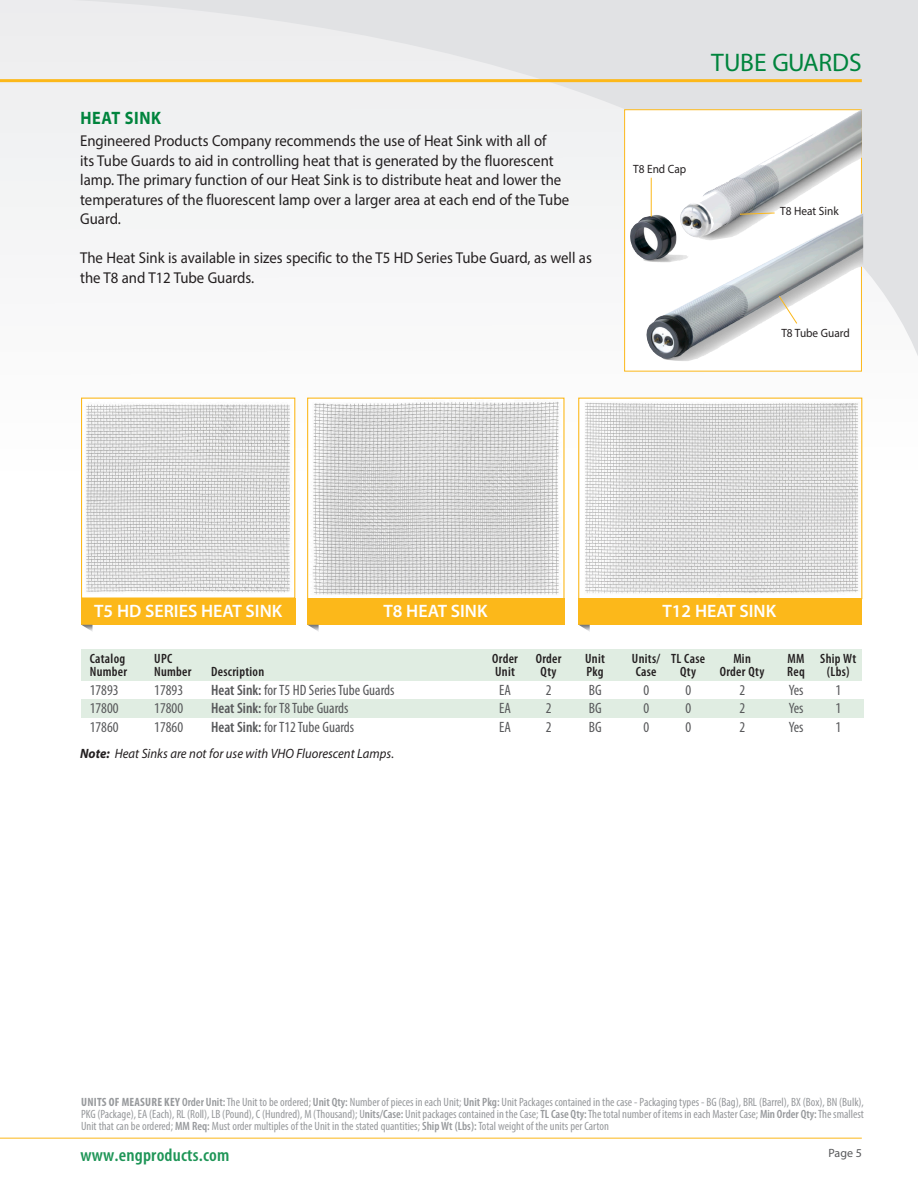
<style>
.page{position:relative;width:918px;height:1188px;background:#fff}
.page>*{position:absolute;margin:0;border:0;box-sizing:border-box;transform-origin:0 0}
.t1{font:25.5px "Myriad Pro";letter-spacing:-.01em;color:#00843d}
.t2{font:600 18px "Myriad Pro";color:#fff}
.t3{font:600 condensed 18px "Myriad Pro";letter-spacing:.01em;color:#1e9557;scale:1.05 1}
.t4{font:700 18px "Myriad Pro";letter-spacing:.04em;color:#00843d;scale:.9 1}
.t5{font:15.75px/19.5px "Myriad Pro";color:#231f20;scale:.94 1}
.t6{font:condensed 15px "Myriad Pro";color:#57585a}
.t7{font:600 condensed 13.5px "Myriad Pro";letter-spacing:.02em;color:#231f20}
.t8{font:italic 13.5px "Myriad Pro";color:#231f20;scale:.94 1}
.t9{font:condensed 12px/12px "Myriad Pro";color:#97999c;text-align:justify}
.t10{font:12px "Myriad Pro";color:#231f20;scale:.94 1}
.t11{font:12px "Myriad Pro";color:#57585a}
.s1{font-weight:600}
.s2{font-weight:700}
.s3{font-style:normal}
</style>
<div class="page">
<svg style="left:0;top:0;width:918px;height:405px;fill:#f2f3f4"></svg>
<hr style="left:0;top:1138px;width:862px;height:1px;background:#fcb81a">
<hr style="left:0;top:79px;width:862px;height:3px;background:#fcb81a">
<img style="left:83px;top:400px;width:210px;height:193px">
<div style="left:81px;top:398px;width:214px;height:201px;border:1px solid #fcb81a"></div>
<img style="left:580px;top:400px;width:280px;height:195px">
<div style="left:578px;top:398px;width:284px;height:201px;border:1px solid #fcb81a"></div>
<img style="left:309px;top:400px;width:254px;height:195px">
<div style="left:307px;top:398px;width:258px;height:202px;border:1px solid #fcb81a"></div>
<div style="left:81px;top:699px;width:782px;height:19px;background:#e0ede2"></div>
<div style="left:81px;top:649px;width:781px;height:32px;background:#e0ede2"></div>
<svg style="left:624px;top:109px;width:238px;height:263px"></svg>
<img style="left:707px;top:212px;width:156px;height:81px">
<img style="left:758px;top:109px;width:104px;height:57px">
<div style="left:81px;top:598px;width:214px;height:27px;background:#fcb81a"></div>
<div style="left:307px;top:598px;width:258px;height:27px;background:#fcb81a"></div>
<div style="left:578px;top:598px;width:284px;height:27px;background:#fcb81a"></div>
<svg style="left:82px;top:625px;width:11px;height:6px"></svg>
<svg style="left:308px;top:625px;width:11px;height:6px"></svg>
<svg style="left:579px;top:625px;width:11px;height:7px"></svg>
<hr style="left:651px;top:178px;width:1px;height:39px;background:#fcb81a">
<svg style="left:739px;top:212px;width:36px;height:3px"></svg>
<svg style="left:778px;top:295px;width:20px;height:29px"></svg>
<h2 class="t4" style="left:80px;top:106px;width:91px">HEAT SINK</h2>
<p class="t5" style="left:80px;top:131px;width:522px">Engineered Products Company recommends the use of Heat Sink with all of<br>its Tube Guards to aid in controlling heat that is generated by the fluorescent lamp. The primary function of our Heat Sink is to distribute heat and lower the temperatures of the fluorescent lamp over a larger area at each end of the Tube Guard.</p>
<h3 class="t5" style="left:80px;top:248px;width:546px">The Heat Sink is available in sizes specific to the T5 HD Series Tube Guard, as well as the T8 and T12 Tube Guards.</h3>
<h1 class="t1" style="left:711px;top:47px;width:152px">TUBE GUARDS</h1>
<p class="t10" style="left:633px;top:161px;width:58px">T8 End Cap</p>
<p class="t10" style="left:780px;top:203px;width:64px">T8 Heat Sink</p>
<p class="t10" style="left:781px;top:325px;width:74px">T8 Tube Guard</p>
<h2 class="t2" style="left:94px;top:600px;width:190px">T5 HD SERIES HEAT SINK</h2>
<h2 class="t2" style="left:383px;top:600px;width:106px">T8 HEAT SINK</h2>
<h2 class="t2" style="left:663px;top:600px;width:115px">T12 HEAT SINK</h2>
<p class="t7" style="left:90px;top:650px;width:37px">Catalog</p>
<p class="t7" style="left:154px;top:650px;width:20px">UPC</p>
<p class="t7" style="left:492px;top:650px;width:27px">Order</p>
<p class="t7" style="left:536px;top:650px;width:27px">Order</p>
<p class="t7" style="left:585px;top:650px;width:21px">Unit</p>
<p class="t7" style="left:632px;top:650px;width:75px">Units/ TL Case</p>
<p class="t7" style="left:733px;top:650px;width:19px">Min</p>
<p class="t7" style="left:788px;top:650px;width:70px">MM Ship Wt</p>
<p class="t7" style="left:90px;top:663px;width:39px">Number</p>
<p class="t7" style="left:154px;top:663px;width:39px">Number</p>
<p class="t7" style="left:211px;top:663px;width:54px">Description</p>
<p class="t7" style="left:495px;top:663px;width:21px">Unit</p>
<p class="t7" style="left:541px;top:663px;width:17px">Qty</p>
<p class="t7" style="left:587px;top:663px;width:19px">Pkg</p>
<p class="t7" style="left:636px;top:663px;width:22px">Case</p>
<p class="t7" style="left:680px;top:663px;width:17px">Qty</p>
<p class="t7" style="left:720px;top:663px;width:46px">Order Qty</p>
<p class="t7" style="left:787px;top:663px;width:19px">Req</p>
<p class="t7" style="left:827px;top:663px;width:24px">(Lbs)</p>
<p class="t6" style="left:90px;top:681px;width:30px">17893</p>
<p class="t6" style="left:154px;top:681px;width:30px">17893</p>
<p class="t6" style="left:211px;top:681px;width:185px"><span class="s1">Heat Sink:</span> for T5 HD Series Tube Guards</p>
<p class="t6" style="left:499px;top:681px;width:13px">EA</p>
<p class="t6" style="left:546px;top:681px;width:7px">2</p>
<p class="t6" style="left:589px;top:681px;width:14px">BG</p>
<p class="t6" style="left:643px;top:681px;width:7px">0</p>
<p class="t6" style="left:685px;top:681px;width:7px">0</p>
<p class="t6" style="left:739px;top:681px;width:7px">2</p>
<p class="t6" style="left:789px;top:681px;width:16px">Yes</p>
<p class="t6" style="left:835px;top:681px;width:7px">1</p>
<p class="t6" style="left:90px;top:699px;width:30px">17800</p>
<p class="t6" style="left:154px;top:699px;width:30px">17800</p>
<p class="t6" style="left:211px;top:699px;width:139px"><span class="s1">Heat Sink:</span> for T8 Tube Guards</p>
<p class="t6" style="left:499px;top:699px;width:13px">EA</p>
<p class="t6" style="left:546px;top:699px;width:7px">2</p>
<p class="t6" style="left:589px;top:699px;width:14px">BG</p>
<p class="t6" style="left:643px;top:699px;width:7px">0</p>
<p class="t6" style="left:685px;top:699px;width:7px">0</p>
<p class="t6" style="left:739px;top:699px;width:7px">2</p>
<p class="t6" style="left:789px;top:699px;width:16px">Yes</p>
<p class="t6" style="left:835px;top:699px;width:7px">1</p>
<p class="t6" style="left:90px;top:718px;width:30px">17860</p>
<p class="t6" style="left:154px;top:718px;width:30px">17860</p>
<p class="t6" style="left:211px;top:718px;width:145px"><span class="s1">Heat Sink:</span> for T12 Tube Guards</p>
<p class="t6" style="left:499px;top:718px;width:13px">EA</p>
<p class="t6" style="left:546px;top:718px;width:7px">2</p>
<p class="t6" style="left:589px;top:718px;width:14px">BG</p>
<p class="t6" style="left:643px;top:718px;width:7px">0</p>
<p class="t6" style="left:685px;top:718px;width:7px">0</p>
<p class="t6" style="left:739px;top:718px;width:7px">2</p>
<p class="t6" style="left:789px;top:718px;width:16px">Yes</p>
<p class="t6" style="left:835px;top:718px;width:7px">1</p>
<p class="t8" style="left:80px;top:746px;width:335px"><span class="s2">Note:</span> Heat Sinks are not for use with VHO Fluorescent Lamps<span class="s3">.</span></p>
<p class="t9" style="left:81px;top:1096px;width:785px"><span class="s2">UNITS OF MEASURE KEY</span> <span class="s1">Order Unit:</span> The Unit to be ordered; <span class="s1">Unit Qty:</span> Number of pieces in each Unit; <span class="s1">Unit Pkg:</span> Unit Packages contained in the case - Packaging types - BG (Bag), BRL (Barrel), BX (Box), BN (Bulk), PKG (Package), EA (Each), RL (Roll), LB (Pound), C (Hundred), M (Thousand); U<span class="s1">nits/Case:</span> Unit packages contained in the Case; <span class="s1">TL Case Qty:</span> The total number of items in each Master Case; <span class="s1">Min Order Qty:</span> The smallest Unit that can be ordered; <span class="s1">MM Req:</span> Must order multiples of the Unit in the stated quantities; <span class="s1">Ship Wt (Lbs):</span> Total weight of the units per Carton</p>
<h2 class="t3" style="left:80px;top:1144px;width:144px">www.engproducts.com</h2>
<p class="t11" style="left:829px;top:1145px;width:35px">Page 5</p>
</div>
